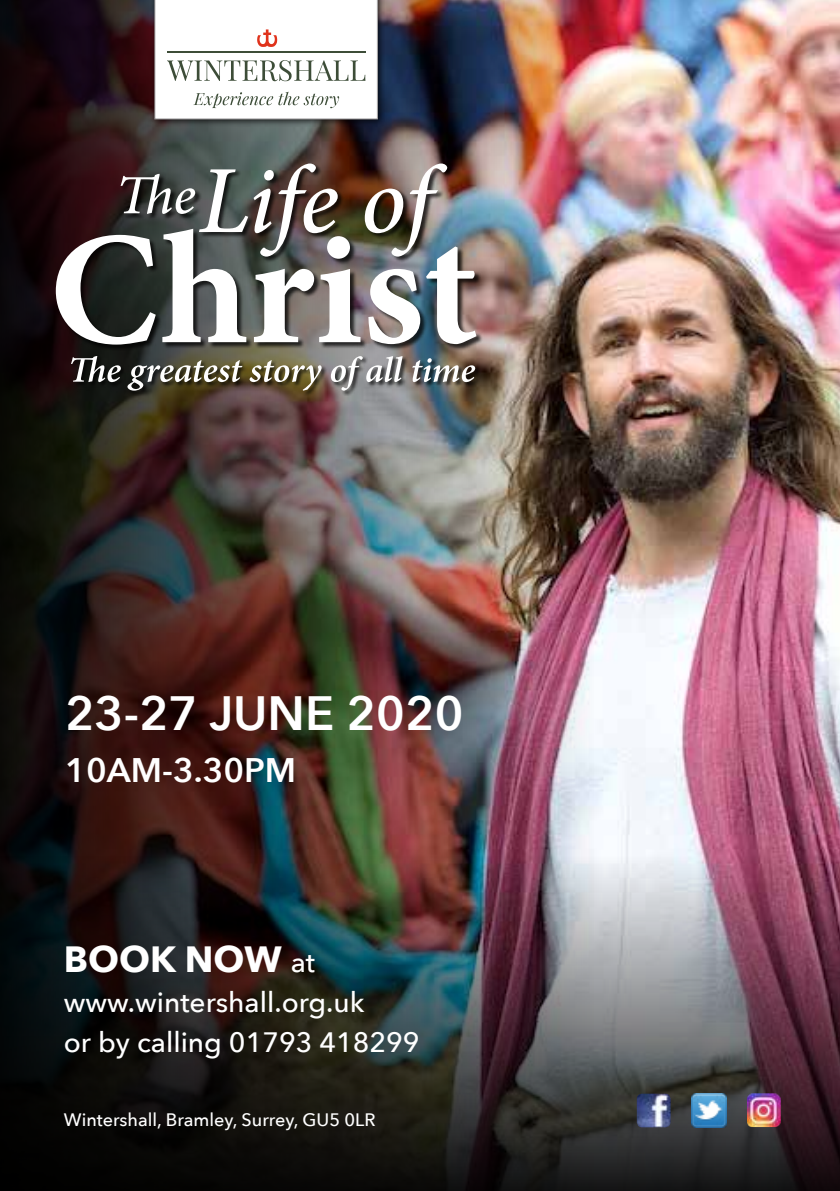
<style>
.page{position:relative;width:840px;height:1191px;background:#fff}
.page>*{position:absolute;margin:0;border:0;box-sizing:border-box;transform-origin:0 0}
.t1{font:600 48px "Avenir Next";color:#fff}
.t2{font:700 36.4px "Avenir Next";color:#fff}
.t3{font:600 34px "Avenir Next";color:#fff}
.t4{font:500 28px/40px "Avenir Next";color:#fff}
.t5{font:500 18px "Avenir Next";color:#fff}
.s1{font-weight:500;font-size:28px}
</style>
<div class="page">
<img style="left:593px;top:0;width:246px;height:856px">
<img style="left:0;top:0;width:593px;height:856px">
<img style="left:0;top:856px;width:839px;height:335px">
<div style="left:56px;top:229px;width:427px;height:122px;background:#000;opacity:.75"></div>
<svg style="left:56px;top:229px;width:420px;height:115px"></svg>
<div style="left:199px;top:163px;width:255px;height:101px;background:#000;opacity:.75"></div>
<img style="left:120px;top:163px;width:327px;height:94px">
<div style="left:70px;top:355px;width:410px;height:41px;background:#000;opacity:.75"></div>
<img style="left:71px;top:356px;width:404px;height:35px">
<div style="left:150px;top:0;width:235px;height:127px;background:#000;opacity:.75"></div>
<svg style="left:154px;top:0;width:223px;height:119px"></svg>
<hr style="left:166px;top:52px;width:199px;height:1px;background:#3d4d38">
<img style="left:636px;top:1093px;width:34px;height:34px">
<img style="left:691px;top:1093px;width:34px;height:34px">
<img style="left:746px;top:1093px;width:34px;height:34px">
<h1 class="t1" style="left:65px;top:672px;width:399px">23-27 JUNE 2020</h1>
<p class="t3" style="left:65px;top:741px;width:232px">10AM-3.30PM</p>
<h2 class="t2" style="left:64px;top:928px;width:252px">BOOK NOW <span class="s1">at</span></h2>
<p class="t4" style="left:64px;top:981px;width:357px">www.wintershall.org.uk<br>or by calling 01793 418299</p>
<p class="t5" style="left:64px;top:1104px;width:313px">Wintershall, Bramley, Surrey, GU5 0LR</p>
</div>
